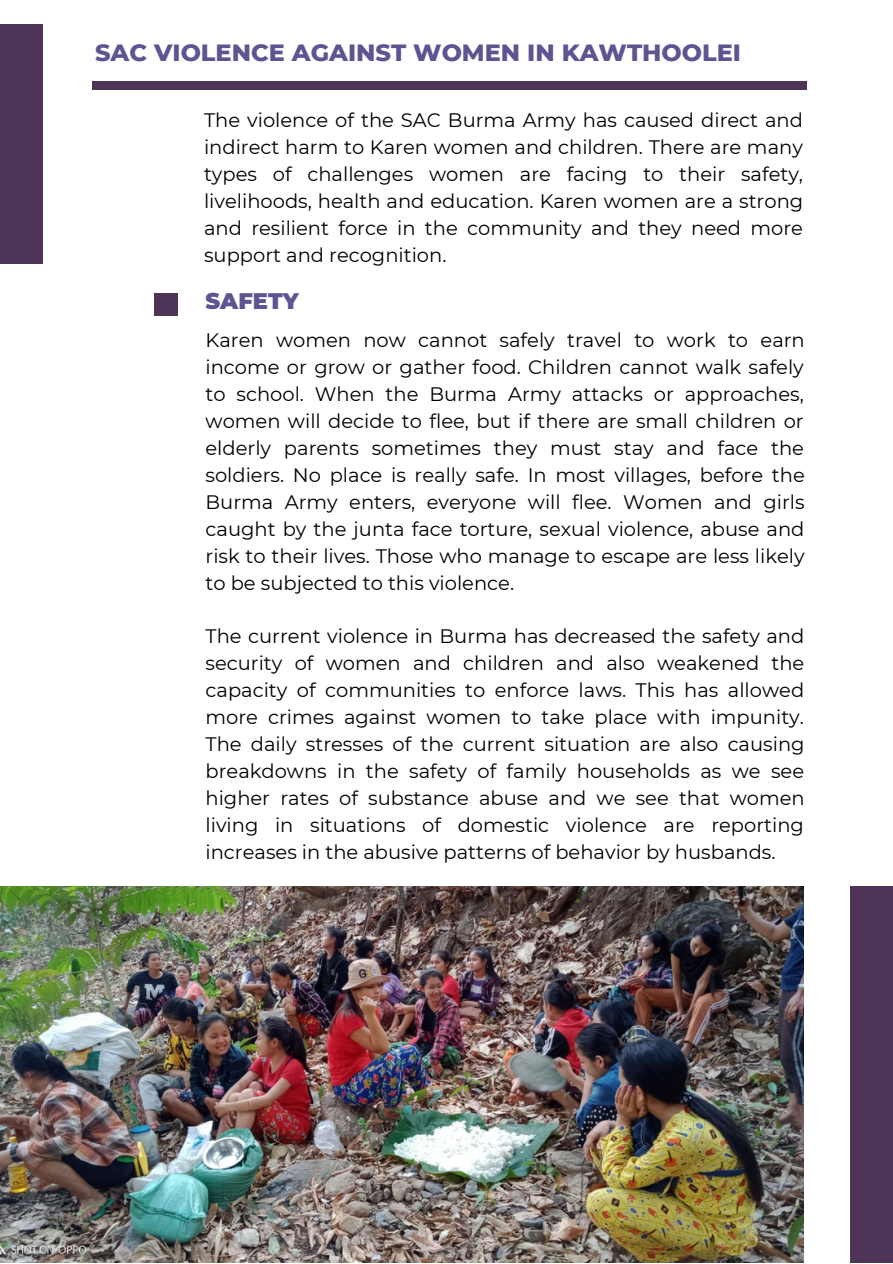
<style>
.page{position:relative;width:893px;height:1264px;background:#fff}
.page>*{position:absolute;margin:0;border:0;box-sizing:border-box;transform-origin:0 0}
.t1{font:800 24px "Montserrat";color:#5d5491}
.t2{font:900 22.5px "Montserrat";color:#5d5491}
.t3{font:19.5px/27px "Montserrat";color:#000;text-align:justify}
</style>
<div class="page">
<img style="left:0;top:886px;width:803px;height:376px">
<div style="left:154px;top:293px;width:24px;height:22px;background:#4e3456"></div>
<div style="left:850px;top:886px;width:42px;height:376px;background:#4e3456"></div>
<div style="left:0;top:25px;width:43px;height:239px;background:#4e3456"></div>
<div style="left:92px;top:81px;width:714px;height:9px;background:#4e3456"></div>
<p class="t1" style="left:95px;top:38px;width:647px">SAC VIOLENCE AGAINST WOMEN IN KAWTHOOLEI</p>
<p class="t3" style="left:204px;top:106px;width:600px">The violence of the SAC Burma Army has caused direct and indirect harm to Karen women and children. There are many types of challenges women are facing to their safety, livelihoods, health and education. Karen women are a strong and resilient force in the community and they need more support and recognition.</p>
<p class="t2" style="left:205px;top:287px;width:95px">SAFETY</p>
<p class="t3" style="left:205px;top:326px;width:600px">Karen women now cannot safely travel to work to earn income or grow or gather food. Children cannot walk safely to school. When the Burma Army attacks or approaches, women will decide to flee, but if there are small children or elderly parents sometimes they must stay and face the soldiers. No place is really safe. In most villages, before the Burma Army enters, everyone will flee. Women and girls caught by the junta face torture, sexual violence, abuse and risk to their lives. Those who manage to escape are less likely to be subjected to this violence.</p>
<p class="t3" style="left:205px;top:623px;width:600px">The current violence in Burma has decreased the safety and security of women and children and also weakened the capacity of communities to enforce laws. This has allowed more crimes against women to take place with impunity.<br>The daily stresses of the current situation are also causing breakdowns in the safety of family households as we see higher rates of substance abuse and we see that women living in situations of domestic violence are reporting increases in the abusive patterns of behavior by husbands.</p>
</div>
